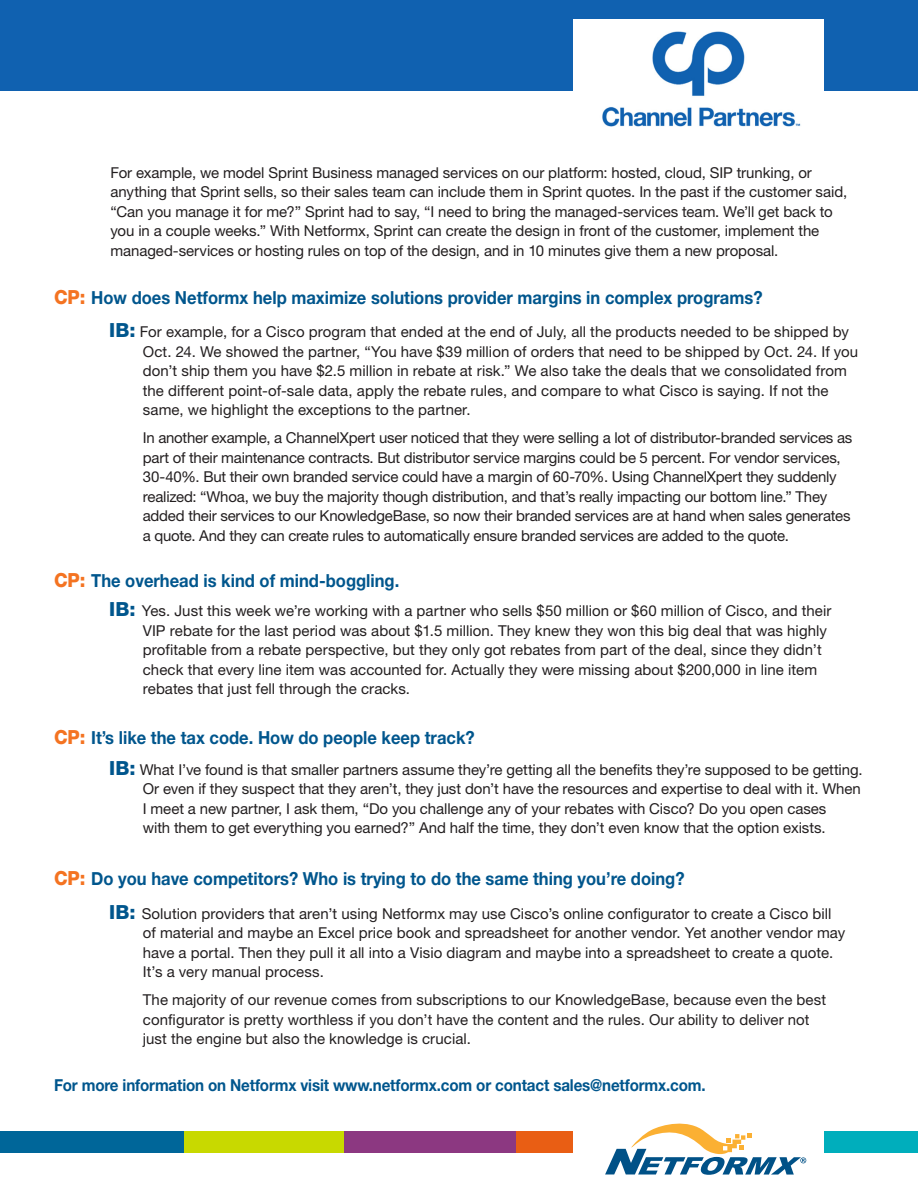
<style>
.page{position:relative;width:918px;height:1188px;background:#fff}
.page>*{position:absolute;margin:0;border:0;box-sizing:border-box;transform-origin:0 0}
.Body_Header{font:700 18px "Helvetica Neue LT Std";color:#00568d;scale:.92 1}
.Call_To_Action{font:700 16.5px "Helvetica Neue LT Std";letter-spacing:-.01em;color:#00568d;scale:.92 1}
.Body_Text_Q_A{font:15px/19.5px "Helvetica Neue LT Std";letter-spacing:.005em;color:#231f20}
.Body_Text_Q_A_more{font:15px/19.5px "Helvetica Neue LT Std";letter-spacing:-.01em;color:#231f20}
.s1{font-weight:800;font-size:19.5px;color:#f47321}
.s2{font-weight:800;font-size:19.5px;color:#00568d}
</style>
<div class="page">
<div style="left:0;top:1131px;width:184px;height:21px;background:#069"></div>
<div style="left:184px;top:1131px;width:160px;height:21px;background:#c8d900"></div>
<div style="left:344px;top:1131px;width:171px;height:21px;background:#8c3881"></div>
<div style="left:516px;top:1131px;width:127px;height:21px;background:#e95e14"></div>
<div style="left:824px;top:1131px;width:94px;height:21px;background:#00aebc"></div>
<div style="left:574px;top:1111px;width:250px;height:43px;background:#fff"></div>
<svg style="left:605px;top:1123px;width:201px;height:52px"></svg>
<div style="left:0;top:0;width:918px;height:91px;background:#1061b0"></div>
<div style="left:573px;top:19px;width:251px;height:128px;background:#fff"></div>
<img style="left:602px;top:31px;width:199px;height:96px">
<p class="Body_Text_Q_A_more" style="left:110px;top:163px;width:738px">For example, we model Sprint Business managed services on our platform: hosted, cloud, SIP trunking, or anything that Sprint sells, so their sales team can include them in Sprint quotes. In the past if the customer said, “Can you manage it for me?” Sprint had to say, “I need to bring the managed-services team. We’ll get back to you in a couple weeks.” With Netformx, Sprint can create the design in front of the customer, implement the managed-services or hosting rules on top of the design, and in 10 minutes give them a new proposal.</p>
<p class="Body_Header" style="left:54px;top:287px;width:772px"><span class="s1">CP:</span> How does Netformx help maximize solutions provider margins in complex programs?</p>
<p class="Body_Text_Q_A" style="left:143px;top:322px;width:717px;text-indent:-34px"><span class="s2">IB:</span> For example, for a Cisco program that ended at the end of July, all the products needed to be shipped by Oct. 24. We showed the partner, “You have $39 million of orders that need to be shipped by Oct. 24. If you don’t ship them you have $2.5 million in rebate at risk.” We also take the deals that we consolidated from the different point-of-sale data, apply the rebate rules, and compare to what Cisco is saying. If not the same, we highlight the exceptions to the partner.</p>
<p class="Body_Text_Q_A_more" style="left:143px;top:428px;width:711px">In another example, a ChannelXpert user noticed that they were selling a lot of distributor-branded services as part of their maintenance contracts. But distributor service margins could be 5 percent. For vendor services, 30-40%. But their own branded service could have a margin of 60-70%. Using ChannelXpert they suddenly realized: “Whoa, we buy the majority though distribution, and that’s really impacting our bottom line.” They added their services to our KnowledgeBase, so now their branded services are at hand when sales generates a quote. And they can create rules to automatically ensure branded services are added to the quote.</p>
<p class="Body_Header" style="left:54px;top:569px;width:377px"><span class="s1">CP:</span> The overhead is kind of mind-boggling.</p>
<p class="Body_Text_Q_A" style="left:143px;top:601px;width:690px;text-indent:-34px"><span class="s2">IB:</span> Yes. Just this week we’re working with a partner who sells $50 million or $60 million of Cisco, and their VIP rebate for the last period was about $1.5 million. They knew they won this big deal that was highly profitable from a rebate perspective, but they only got rebates from part of the deal, since they didn’t check that every line item was accounted for. Actually they were missing about $200,000 in line item rebates that just fell through the cracks.</p>
<p class="Body_Header" style="left:54px;top:727px;width:459px"><span class="s1">CP:</span> It’s like the tax code. How do people keep track?</p>
<p class="Body_Text_Q_A" style="left:143px;top:760px;width:721px;text-indent:-34px"><span class="s2">IB:</span> What I’ve found is that smaller partners assume they’re getting all the benefits they’re supposed to be getting.<br>Or even if they suspect that they aren’t, they just don’t have the resources and expertise to deal with it. When I meet a new partner, I ask them, “Do you challenge any of your rebates with Cisco? Do you open cases<br>with them to get everything you earned?” And half the time, they don’t even know that the option exists.</p>
<p class="Body_Header" style="left:54px;top:868px;width:687px"><span class="s1">CP:</span> Do you have competitors? Who is trying to do the same thing you’re doing?</p>
<p class="Body_Text_Q_A" style="left:143px;top:903px;width:704px;text-indent:-34px"><span class="s2">IB:</span> Solution providers that aren’t using Netformx may use Cisco’s online configurator to create a Cisco bill of material and maybe an Excel price book and spreadsheet for another vendor. Yet another vendor may have a portal. Then they pull it all into a Visio diagram and maybe into a spreadsheet to create a quote.<br>It’s a very manual process.</p>
<p class="Body_Text_Q_A_more" style="left:143px;top:990px;width:685px">The majority of our revenue comes from subscriptions to our KnowledgeBase, because even the best configurator is pretty worthless if you don’t have the content and the rules. Our ability to deliver not just the engine but also the knowledge is crucial.</p>
<p class="Call_To_Action" style="left:54px;top:1075px;width:710px">For more information on Netformx visit www.netformx.com or contact sales@netformx.com.</p>
</div>
